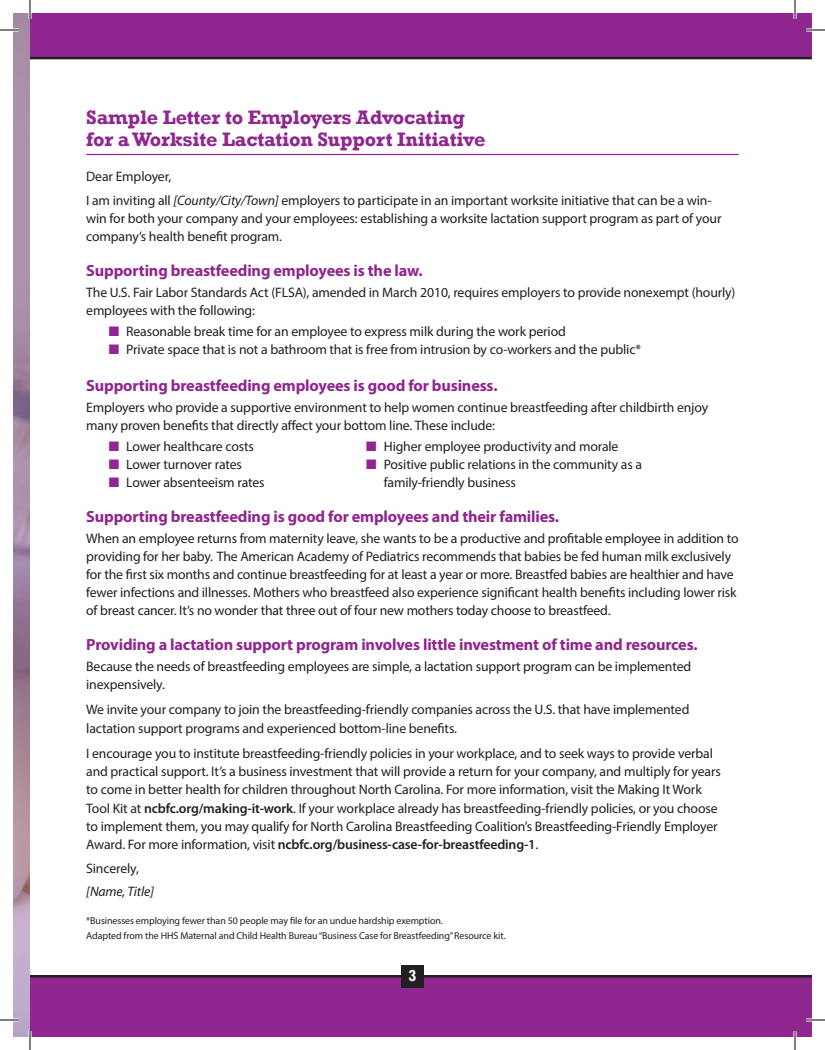
<style>
.page{position:relative;width:825px;height:1050px;background:#fff}
.page>*{position:absolute;margin:0;border:0;box-sizing:border-box;transform-origin:0 0}
.t1{font:700 20px/22.5px "Rockwell";letter-spacing:-.01em;color:#90268f}
.t2{font:700 16.25px "Myriad Pro";letter-spacing:-.01em;color:#90268f}
.t3{font:700 16.25px "Rockwell";color:#fff;scale:.9 1}
.t4{font:13.75px/18.1px "Myriad Pro";letter-spacing:-.01em;color:#231f20}
.t5{font:italic 13.75px "Myriad Pro";letter-spacing:-.01em;color:#231f20}
.t6{font:10px/15px "Myriad Pro";letter-spacing:-.01em;color:#231f20}
.s1{font-style:italic}
.s2{color:#90268f}
.s3{font-weight:600}
</style>
<div class="page">
<div style="left:30px;top:13px;width:782px;height:45px;background:#90268f"></div>
<div style="left:30px;top:975px;width:782px;height:62px;background:#90268f"></div>
<hr style="left:30px;top:57px;width:782px;height:2px;background:#231f20">
<hr style="left:30px;top:975px;width:782px;height:3px;background:#231f20">
<div style="left:401px;top:965px;width:23px;height:23px;background:#231f20"></div>
<svg style="left:13px;top:13px;width:17px;height:1024px;background:#a88da6"></svg>
<hr style="left:86px;top:154px;width:653px;height:1px;background:#90268f">
<svg style="left:0;top:28px;width:19px;height:4px"></svg>
<svg style="left:806px;top:28px;width:19px;height:4px"></svg>
<svg style="left:0;top:1018px;width:19px;height:4px"></svg>
<svg style="left:806px;top:1018px;width:19px;height:4px"></svg>
<svg style="left:28px;top:0;width:4px;height:19px"></svg>
<svg style="left:28px;top:1031px;width:4px;height:19px"></svg>
<svg style="left:793px;top:0;width:4px;height:19px"></svg>
<svg style="left:793px;top:1031px;width:4px;height:19px"></svg>
<svg style="left:0;top:30px;width:19px;height:1px"></svg>
<svg style="left:806px;top:30px;width:19px;height:1px"></svg>
<svg style="left:0;top:1020px;width:19px;height:1px"></svg>
<svg style="left:806px;top:1020px;width:19px;height:1px"></svg>
<svg style="left:30px;top:0;width:1px;height:19px"></svg>
<svg style="left:30px;top:1031px;width:1px;height:19px"></svg>
<svg style="left:795px;top:0;width:1px;height:19px"></svg>
<svg style="left:795px;top:1031px;width:1px;height:19px"></svg>
<h1 class="t1" style="left:86px;top:106px;width:401px">Sample Letter to Employers Advocating for a Worksite Lactation Support Initiative</h1>
<p class="t4" style="left:86px;top:165px;width:627px;line-height:23.8px">Dear Employer,<br>I am inviting all <span class="s1">[County/City/Town]</span> employers to participate in an important worksite initiative that can be a win-</p>
<p class="t4" style="left:86px;top:209px;width:637px">win for both your company and your employees: establishing a worksite lactation support program as part of your company’s health benefit program.</p>
<p class="t2" style="left:86px;top:260px;width:338px">Supporting breastfeeding employees is the law.</p>
<p class="t4" style="left:86px;top:283px;width:651px">The U.S. Fair Labor Standards Act (FLSA), amended in March 2010, requires employers to provide nonexempt (hourly) employees with the following:</p>
<p class="t4" style="left:109px;top:322px;width:459px"><span class="s2">■</span> Reasonable break time for an employee to express milk during the work period</p>
<p class="t4" style="left:109px;top:340px;width:534px"><span class="s2">■</span> Private space that is not a bathroom that is free from intrusion by co-workers and the public*</p>
<p class="t2" style="left:86px;top:375px;width:413px">Supporting breastfeeding employees is good for business.</p>
<p class="t4" style="left:86px;top:398px;width:624px">Employers who provide a supportive environment to help women continue breastfeeding after childbirth enjoy many proven benefits that directly affect your bottom line. These include:</p>
<p class="t4" style="left:109px;top:437px;width:147px"><span class="s2">■</span> Lower healthcare costs</p>
<p class="t4" style="left:366px;top:437px;width:254px"><span class="s2">■</span> Higher employee productivity and morale</p>
<p class="t4" style="left:109px;top:455px;width:135px"><span class="s2">■</span> Lower turnover rates</p>
<p class="t4" style="left:366px;top:455px;width:277px"><span class="s2">■</span> Positive public relations in the community as a</p>
<p class="t4" style="left:109px;top:473px;width:157px"><span class="s2">■</span> Lower absenteeism rates</p>
<p class="t4" style="left:384px;top:473px;width:134px">family-friendly business</p>
<p class="t2" style="left:86px;top:506px;width:474px">Supporting breastfeeding is good for employees and their families.</p>
<p class="t4" style="left:86px;top:529px;width:654px">When an employee returns from maternity leave, she wants to be a productive and profitable employee in addition to providing for her baby. The American Academy of Pediatrics recommends that babies be fed human milk exclusively for the first six months and continue breastfeeding for at least a year or more. Breastfed babies are healthier and have fewer infections and illnesses. Mothers who breastfeed also experience significant health benefits including lower risk of breast cancer. It’s no wonder that three out of four new mothers today choose to breastfeed.</p>
<p class="t2" style="left:86px;top:634px;width:613px">Providing a lactation support program involves little investment of time and resources.</p>
<p class="t4" style="left:86px;top:657px;width:606px">Because the needs of breastfeeding employees are simple, a lactation support program can be implemented inexpensively.</p>
<p class="t4" style="left:86px;top:701px;width:605px">We invite your company to join the breastfeeding-friendly companies across the U.S. that have implemented lactation support programs and experienced bottom-line benefits.</p>
<p class="t4" style="left:86px;top:744px;width:636px">I encourage you to institute breastfeeding-friendly policies in your workplace, and to seek ways to provide verbal and practical support. It’s a business investment that will provide a return for your company, and multiply for years to come in better health for children throughout North Carolina. For more information, visit the Making It Work Tool Kit at <span class="s3">ncbfc.org/making-it-work</span>. If your workplace already has breastfeeding-friendly policies, or you choose to implement them, you may qualify for North Carolina Breastfeeding Coalition’s Breastfeeding-Friendly Employer Award. For more information, visit <span class="s3">ncbfc.org/business-case-for-breastfeeding-1</span>.</p>
<p class="t4" style="left:86px;top:859px;width:54px">Sincerely,</p>
<p class="t5" style="left:86px;top:883px;width:69px">[Name, Title]</p>
<p class="t6" style="left:86px;top:913px;width:421px">*Businesses employing fewer than 50 people may file for an undue hardship exemption.<br>Adapted from the HHS Maternal and Child Health Bureau “Business Case for Breastfeeding” Resource kit.</p>
<p class="t3" style="left:408px;top:966px;width:10px">3</p>
</div>
